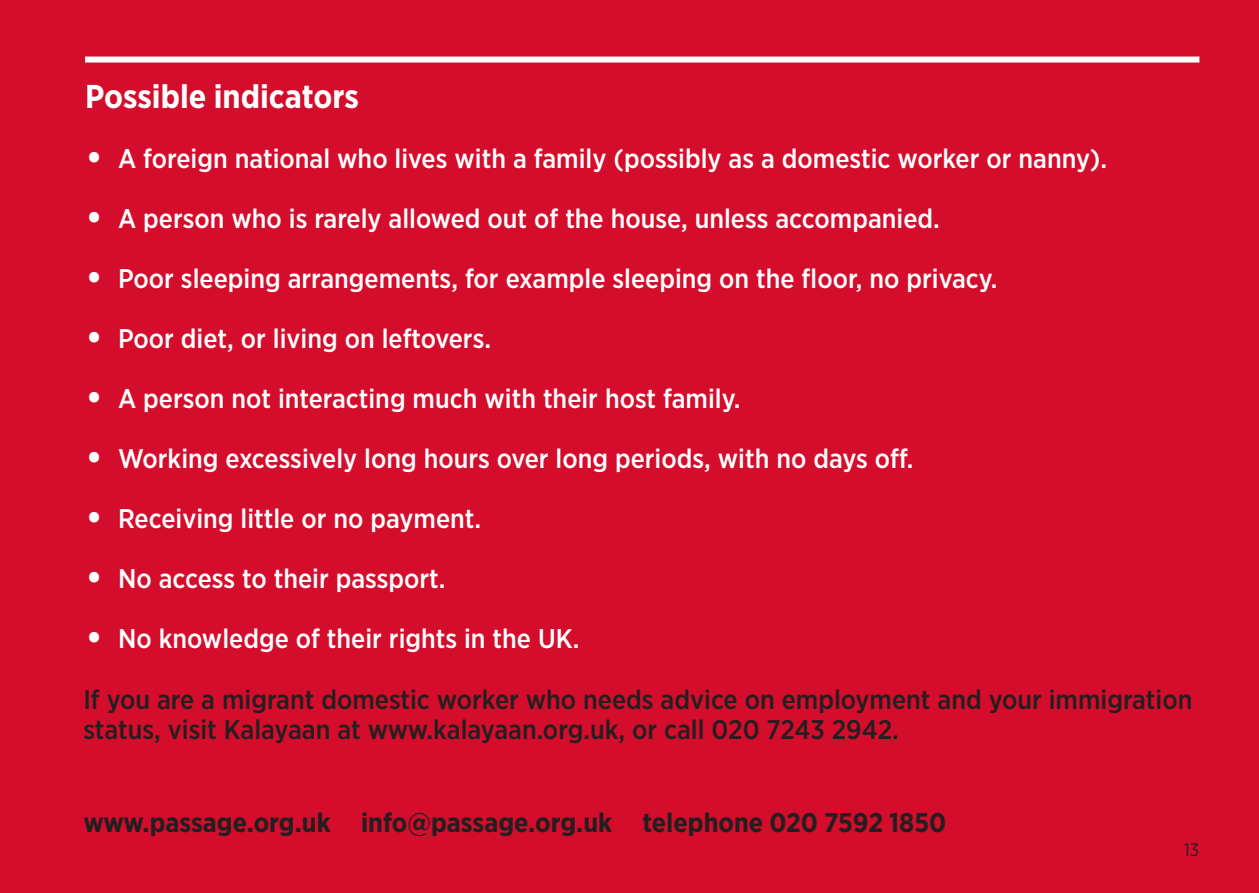
<style>
.page{position:relative;width:1259px;height:893px;background:#d30d2b}
.page>*{position:absolute;margin:0;border:0;box-sizing:border-box;transform-origin:0 0}
.t1{font:42px "Gotham Narrow";color:#fff}
.t2{font:700 33px "Gotham Narrow";color:#fff}
.t3{font:500 27px "Gotham Narrow";color:#fff}
.t4{font:500 27px/30px "Gotham Narrow";color:#231f20}
.t5{font:700 27px "Gotham Narrow";color:#231f20}
.t6{font:18px "Gotham Narrow";color:#231f20}
</style>
<div class="page">
<div style="left:85px;top:57px;width:1114px;height:6px;background:#fff"></div>
<p class="t2" style="left:85px;top:75px;width:275px">Possible indicators</p>
<p class="t3" style="left:118px;top:142px;width:990px">A foreign national who lives with a family (possibly as a domestic worker or nanny).</p>
<p class="t3" style="left:118px;top:202px;width:823px">A person who is rarely allowed out of the house, unless accompanied.</p>
<p class="t3" style="left:118px;top:262px;width:881px">Poor sleeping arrangements, for example sleeping on the floor, no privacy.</p>
<p class="t3" style="left:118px;top:322px;width:374px">Poor diet, or living on leftovers.</p>
<p class="t3" style="left:118px;top:382px;width:624px">A person not interacting much with their host family.</p>
<p class="t3" style="left:118px;top:442px;width:797px">Working excessively long hours over long periods, with no days off.</p>
<p class="t3" style="left:118px;top:502px;width:364px">Receiving little or no payment.</p>
<p class="t3" style="left:118px;top:562px;width:329px">No access to their passport.</p>
<p class="t3" style="left:118px;top:622px;width:463px">No knowledge of their rights in the UK.</p>
<p class="t4" style="left:83px;top:684px;width:1110px">If you are a migrant domestic worker who needs advice on employment and your immigration status, visit Kalayaan at www.kalayaan.org.uk, or call 020 7243 2942.</p>
<p class="t1" style="left:85px;top:131px;width:20px">•</p>
<p class="t1" style="left:85px;top:191px;width:20px">•</p>
<p class="t1" style="left:85px;top:251px;width:20px">•</p>
<p class="t1" style="left:85px;top:311px;width:20px">•</p>
<p class="t1" style="left:85px;top:371px;width:20px">•</p>
<p class="t1" style="left:85px;top:431px;width:20px">•</p>
<p class="t1" style="left:85px;top:491px;width:20px">•</p>
<p class="t1" style="left:85px;top:551px;width:20px">•</p>
<p class="t1" style="left:85px;top:611px;width:20px">•</p>
<p class="t5" style="left:83px;top:805px;width:864px">www.passage.org.uk info@passage.org.uk telephone 020 7592 1850</p>
<p class="t6" style="left:1184px;top:839px;width:17px">13</p>
</div>
